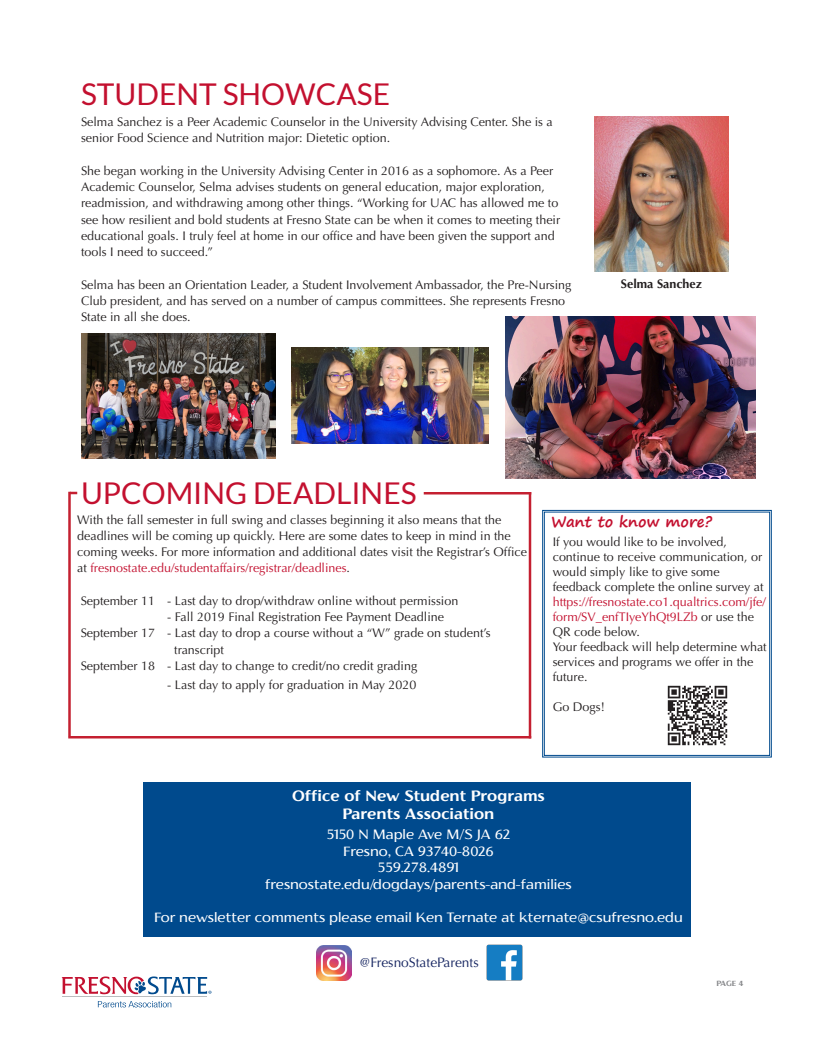
<style>
.page{position:relative;width:837px;height:1062px;background:#fff}
.page>*{position:absolute;margin:0;border:0;box-sizing:border-box;transform-origin:0 0}
.t1{font:30px "Lato";color:#c3102f}
.t2{font:700 15px "Florentia";color:#fff}
.t3{font:700 15px "Segoe Print";color:#c3102f}
.t4{font:13.75px "Florentia";color:#fff}
.t5{font:13.75px "Optima LT Std";color:#152460}
.t6{font:12.5px/16.2px "Optima LT Std";color:#231f20}
.t7{font:12.5px/15px "Optima LT Std";color:#c3102f}
.t8{font:700 12.5px "Optima LT Std";color:#231f20}
.t9{font:700 7.5px "Florentia";color:#87888b}
.s1{color:#c3102f}
.s2{color:#231f20}
</style>
<div class="page">
<img style="left:317px;top:946px;width:35px;height:35px">
<div style="left:143px;top:782px;width:548px;height:154px;background:#004a8d"></div>
<hr style="left:424px;top:492px;width:107px;height:2px;background:#c42031">
<hr style="left:68px;top:736px;width:463px;height:2px;background:#c42031">
<hr style="left:529px;top:492px;width:2px;height:246px;background:#c42031">
<hr style="left:68px;top:492px;width:3px;height:244px;background:#c42031">
<svg style="left:71px;top:492px;width:6px;height:2px"></svg>
<img style="left:487px;top:945px;width:36px;height:36px">
<img style="left:594px;top:116px;width:135px;height:155px">
<img style="left:291px;top:348px;width:198px;height:96px">
<svg style="left:542px;top:510px;width:230px;height:248px"></svg>
<div style="left:544px;top:512px;width:226px;height:244px;border:1px solid #004a8d"></div>
<img style="left:505px;top:316px;width:251px;height:162px">
<img style="left:81px;top:333px;width:194px;height:125px">
<img style="left:660px;top:678px;width:75px;height:75px">
<hr style="left:63px;top:997px;width:144px;height:1px;background:#babdbf">
<svg style="left:98px;top:1001px;width:73px;height:6px"></svg>
<svg style="left:62px;top:977px;width:149px;height:17px"></svg>
<p class="t1" style="left:81px;top:78px;width:311px">STUDENT SHOWCASE</p>
<p class="t6" style="left:81px;top:114px;width:473px">Selma Sanchez is a Peer Academic Counselor in the University Advising Center. She is a senior Food Science and Nutrition major: Dietetic option.</p>
<p class="t6" style="left:81px;top:163px;width:481px">She began working in the University Advising Center in 2016 as a sophomore. As a Peer Academic Counselor, Selma advises students on general education, major exploration, readmission, and withdrawing among other things. “Working for UAC has allowed me to see how resilient and bold students at Fresno State can be when it comes to meeting their educational goals. I truly feel at home in our office and have been given the support and tools I need to succeed.”</p>
<p class="t6" style="left:81px;top:276px;width:492px">Selma has been an Orientation Leader, a Student Involvement Ambassador, the Pre-Nursing<br>Club president, and has served on a number of campus committees. She represents Fresno<br>State in all she does.</p>
<p class="t8" style="left:621px;top:277px;width:83px">Selma Sanchez</p>
<p class="t1" style="left:81px;top:476px;width:337px">UPCOMING DEADLINES</p>
<p class="t6" style="left:77px;top:511px;width:451px">With the fall semester in full swing and classes beginning it also means that the deadlines will be coming up quickly. Here are some dates to keep in mind in the coming weeks. For more information and additional dates visit the Registrar’s Office at <span class="s1">fresnostate.edu/studentaffairs/registrar/deadlines</span>.</p>
<p class="t6" style="left:81px;top:593px;width:379px">September 11 - Last day to drop/withdraw online without permission</p>
<p class="t6" style="left:167px;top:609px;width:278px">- Fall 2019 Final Registration Fee Payment Deadline</p>
<p class="t6" style="left:81px;top:625px;width:411px">September 17 - Last day to drop a course without a “W” grade on student’s</p>
<p class="t6" style="left:174px;top:641px;width:51px">transcript</p>
<p class="t6" style="left:81px;top:658px;width:338px">September 18 - Last day to change to credit/no credit grading</p>
<p class="t6" style="left:167px;top:676px;width:251px">- Last day to apply for graduation in May 2020</p>
<p class="t3" style="left:551px;top:508px;width:163px">Want to know more?</p>
<p class="t6" style="left:553px;top:535px;width:211px;line-height:15px">If you would like to be involved, continue to receive communication, or would simply like to give some</p>
<p class="t7" style="left:553px;top:580px;width:215px"><span class="s2">feedback complete the online survey at </span>https://fresnostate.co1.qualtrics.com/jfe/ form/SV_enfTIyeYhQt9LZb <span class="s2">or use the QR code below.</span></p>
<p class="t6" style="left:553px;top:640px;width:215px;line-height:15px">Your feedback will help determine what services and programs we offer in the future.</p>
<p class="t6" style="left:553px;top:699px;width:54px">Go Dogs!</p>
<p class="t2" style="left:292px;top:786px;width:254px">Office of New Student Programs</p>
<p class="t2" style="left:343px;top:804px;width:153px">Parents Association</p>
<p class="t4" style="left:327px;top:825px;width:185px">5150 N Maple Ave M/S JA 62</p>
<p class="t4" style="left:343px;top:842px;width:152px">Fresno, CA 93740-8026</p>
<p class="t4" style="left:378px;top:858px;width:83px">559.278.4891</p>
<p class="t4" style="left:265px;top:875px;width:308px">fresnostate.edu/dogdays/parents-and-families</p>
<p class="t4" style="left:154px;top:908px;width:530px">For newsletter comments please email Ken Ternate at kternate@csufresno.edu</p>
<p class="t5" style="left:359px;top:954px;width:121px">@FresnoStateParents</p>
<p class="t9" style="left:716px;top:979px;width:28px">PAGE 4</p>
</div>
